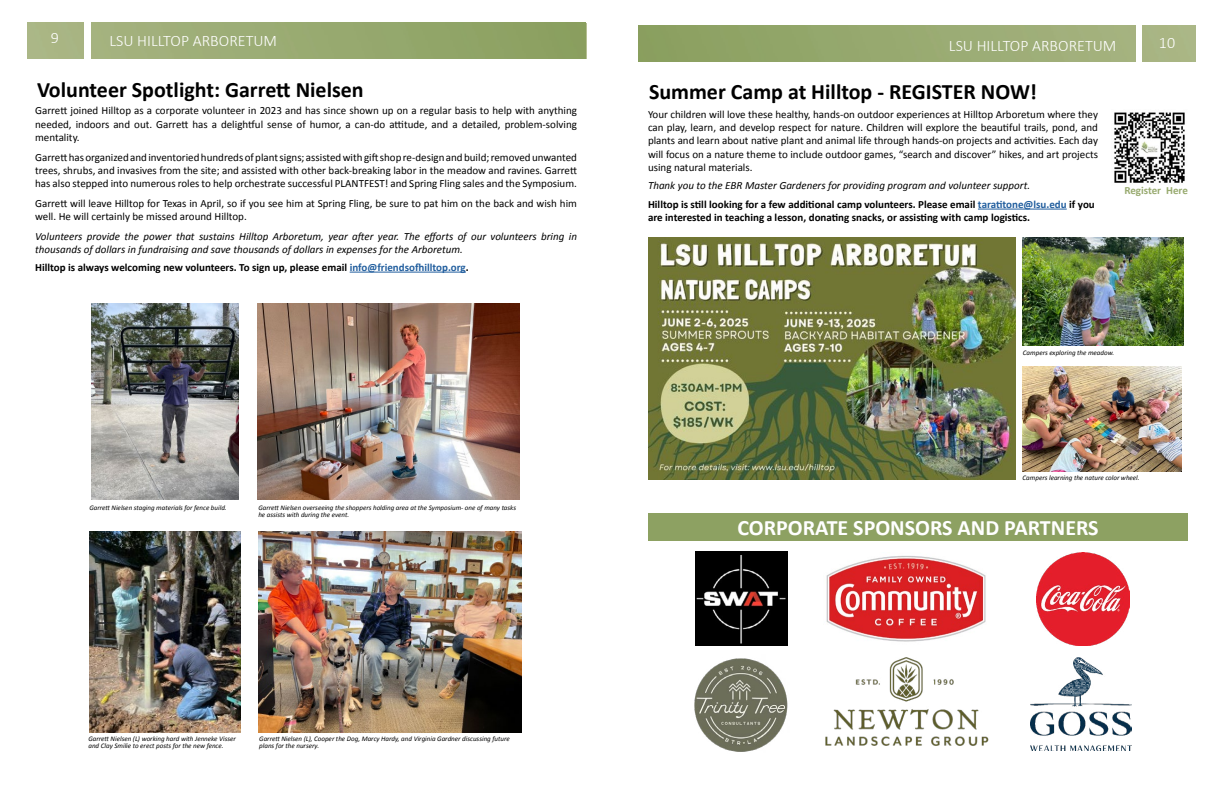
<style>
.page{position:relative;width:1224px;height:792px;background:#fff}
.page>*{position:absolute;margin:0;border:0;box-sizing:border-box;transform-origin:0 0}
.t1{font:700 22px "Calibri";color:#000}
.t2{font:700 22px "Calibri";color:#fff}
.t3{font:300 16px "Calibri";color:#fff}
.t4{font:11px/13.2px "Calibri";color:#000;text-align:justify}
.t5{font:italic 11px/13.2px "Calibri";color:#000}
.t6{font:700 11px "Calibri";color:#000}
.t7{font:700 11px "Calibri";color:#98aa6f}
.t8{font:italic 7px/7px "Calibri";color:#000}
.s1{color:#215e9e}
.s2{font-weight:700;font-style:normal}
.s3{font-weight:700;font-style:normal;color:#215e9e}
</style>
<div class="page">
<hr style="left:350px;top:272px;width:116px;height:1px;background:#215e9e">
<img style="left:91px;top:23px;width:494px;height:36px">
<img style="left:638px;top:25px;width:497px;height:36px">
<img style="left:92px;top:303px;width:147px;height:197px">
<img style="left:257px;top:303px;width:262px;height:197px">
<img style="left:89px;top:531px;width:151px;height:202px">
<img style="left:259px;top:531px;width:262px;height:201px">
<img style="left:826px;top:555px;width:160px;height:87px">
<img style="left:1036px;top:552px;width:94px;height:94px">
<img style="left:825px;top:657px;width:164px;height:89px">
<img style="left:1030px;top:658px;width:102px;height:93px">
<img style="left:695px;top:551px;width:93px;height:95px">
<img style="left:694px;top:658px;width:94px;height:94px">
<div style="left:648px;top:513px;width:540px;height:28px;background:#8da162"></div>
<img style="left:648px;top:237px;width:368px;height:243px">
<hr style="left:978px;top:209px;width:89px;height:1px;background:#215e9e">
<img style="left:1114px;top:112px;width:71px;height:71px">
<img style="left:1023px;top:238px;width:160px;height:108px">
<img style="left:1023px;top:366px;width:159px;height:106px">
<h2 class="t3" style="left:51px;top:28px;width:10px">9</h2>
<h2 class="t3" style="left:110px;top:31px;width:169px">LSU HILLTOP ARBORETUM</h2>
<h2 class="t3" style="left:949px;top:35px;width:169px">LSU HILLTOP ARBORETUM</h2>
<h2 class="t3" style="left:1159px;top:33px;width:18px">10</h2>
<h1 class="t1" style="left:37px;top:74px;width:328px">Volunteer Spotlight: Garrett Nielsen</h1>
<p class="t4" style="left:35px;top:104px;width:543px">Garrett joined Hilltop as a corporate volunteer in 2023 and has since shown up on a regular basis to help with anything needed, indoors and out. Garrett has a delightful sense of humor, a can-do attitude, and a detailed, problem-solving mentality.</p>
<p class="t4" style="left:35px;top:150px;width:543px">Garrett has organized and inventoried hundreds of plant signs; assisted with gift shop re-design and build; removed unwanted trees, shrubs, and invasives from the site; and assisted with other back-breaking labor in the meadow and ravines. Garrett has also stepped into numerous roles to help orchestrate successful PLANTFEST! and Spring Fling sales and the Symposium.</p>
<p class="t4" style="left:35px;top:197px;width:543px">Garrett will leave Hilltop for Texas in April, so if you see him at Spring Fling, be sure to pat him on the back and wish him well. He will certainly be missed around Hilltop.</p>
<p class="t5" style="left:35px;top:229px;width:543px">Volunteers provide the power that sustains Hilltop Arboretum, year after year. The efforts of our volunteers bring in thousands of dollars in fundraising and save thousands of dollars in expenses for the Arboretum.</p>
<p class="t6" style="left:35px;top:259px;width:435px">Hilltop is always welcoming new volunteers. To sign up, please email <span class="s1">info@friendsofhilltop.org</span>.</p>
<p class="t8" style="left:89px;top:504px;width:139px">Garrett Nielsen staging materials for fence build.</p>
<p class="t8" style="left:258px;top:504px;width:259px">Garrett Nielsen overseeing the shoppers holding area at the Symposium- one of many tasks he assists with during the event.</p>
<h1 class="t1" style="left:649px;top:76px;width:390px">Summer Camp at Hilltop - REGISTER NOW!</h1>
<p class="t4" style="left:648px;top:107px;width:452px">Your children will love these healthy, hands-on outdoor experiences at Hilltop Arboretum where they can play, learn, and develop respect for nature. Children will explore the beautiful trails, pond, and plants and learn about native plant and animal life through hands-on projects and activities. Each day will focus on a nature theme to include outdoor games, “search and discover” hikes, and art projects using natural materials.</p>
<p class="t5" style="left:648px;top:175px;width:448px;line-height:19px">Thank you to the EBR Master Gardeners for providing program and volunteer support.<br><span class="s2">Hilltop is still looking for a few additional camp volunteers. Please email</span> <span class="s3">taratitone@lsu.edu</span> <span class="s2">if you</span></p>
<p class="t6" style="left:648px;top:209px;width:384px">are interested in teaching a lesson, donating snacks, or assisting with camp logistics.</p>
<p class="t7" style="left:1124px;top:183px;width:65px">Register Here</p>
<p class="t8" style="left:1023px;top:348px;width:93px">Campers exploring the meadow.</p>
<p class="t8" style="left:1023px;top:474px;width:118px">Campers learning the nature color wheel.</p>
<h1 class="t2" style="left:737px;top:512px;width:363px">CORPORATE SPONSORS AND PARTNERS</h1>
<p class="t8" style="left:88px;top:735px;width:149px">Garrett Nielsen (L) working hard with Jenneke Visser and Clay Smilie to erect posts for the new fence.</p>
<p class="t8" style="left:259px;top:735px;width:252px">Garrett Nielsen (L), Cooper the Dog, Marcy Hardy, and Virginia Gardner discussing future plans for the nursery.</p>
</div>
